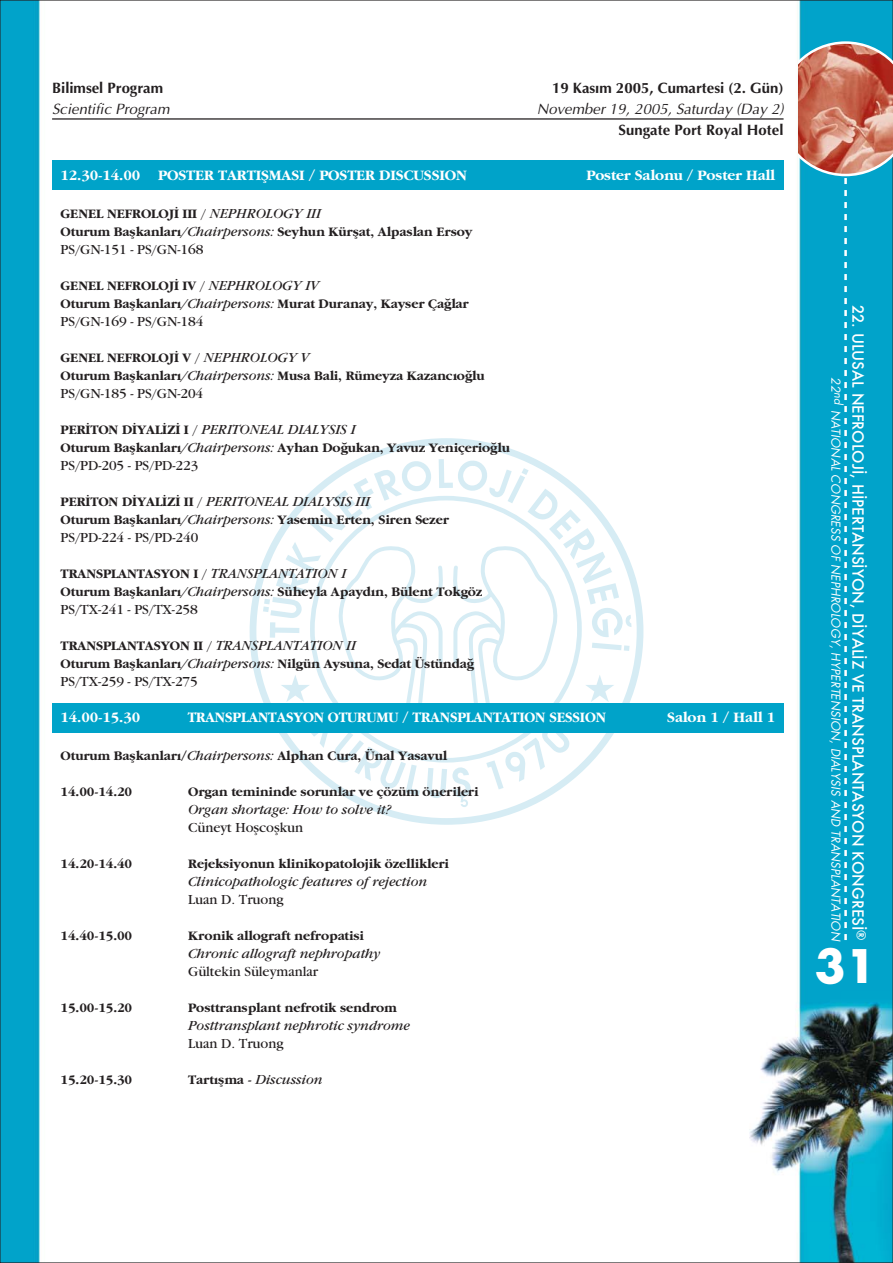
<style>
.page{position:relative;width:893px;height:1263px;background:#fff}
.page>*{position:absolute;margin:0;border:0;box-sizing:border-box;transform-origin:0 0}
.t1{font:45px "Futura Turk B";color:#fff}
.t2{font:15px "Garamond Turk B";letter-spacing:-.005em;color:#fff}
.t3{font:15px/21px "Optima Turk I";color:#231f20;text-align:right}
.t4{font:15px "Futura";color:#fff}
.t5{font:15px "Garamond Turk B";letter-spacing:-.005em;color:#fff;scale:.95 1}
.t6{font:15px "Optima Turk B";letter-spacing:-.005em;color:#231f20}
.t7{font:13.5px/18px "Garamond Turk B";letter-spacing:-.005em;color:#231f20}
.t8{font:italic 13.5px/18px "Garamond";letter-spacing:-.005em;color:#231f20}
.t9{font:12px "Futura Book Turk I";letter-spacing:.005em;color:#fff}
.s1{font-family:"Optima Turk B"}
.s2{font-family:"Garamond"}
.s3{font-family:"Garamond";font-style:italic}
.s4{font-family:"Garamond Turk B";font-style:normal}
.s5{font-style:normal}
</style>
<div class="page">
<img style="left:2px;top:2px;width:889px;height:1259px">
<svg style="left:263px;top:459px;width:368px;height:348px"></svg>
<svg style="left:798px;top:41px;width:95px;height:899px;background:#249fbd"></svg>
<hr style="left:52px;top:118px;width:731px;height:2px;background:#231f20">
<div style="left:52px;top:160px;width:731px;height:30px;background:#00a3c9"></div>
<div style="left:52px;top:703px;width:731px;height:30px;background:#00a3c9"></div>
<p class="t6" style="left:52px;top:82px;width:113px">Bilimsel Program</p>
<p class="t6" style="left:552px;top:82px;width:233px">19 Kas›m 2005, Cumartesi (2. Gün)</p>
<p class="t3" style="left:52px;top:100px;width:119px">Scientific Program</p>
<p class="t3" style="left:537px;top:100px;width:248px">November 19, 2005, Saturday (Day 2)<br><span class="s1">Sungate Port Royal Hotel</span></p>
<p class="t2" style="left:61px;top:169px;width:408px">12.30-14.00 POSTER TARTIfiMASI / POSTER DISCUSSION</p>
<p class="t2" style="left:586px;top:169px;width:190px">Poster Salonu / Poster Hall</p>
<p class="t7" style="left:61px;top:205px;width:413px">GENEL NEFROLOJ‹ III <span class="s2">/</span> <span class="s3">NEPHROLOGY III<br></span>Oturum Baflkanlar›<span class="s3">/Chairpersons:</span> Seyhun Kürflat, Alpaslan Ersoy<br><span class="s2">PS/GN-151 - PS/GN-168</span></p>
<p class="t7" style="left:61px;top:277px;width:410px">GENEL NEFROLOJ‹ IV <span class="s2">/</span> <span class="s3">NEPHROLOGY IV<br></span>Oturum Baflkanlar›<span class="s3">/Chairpersons:</span> Murat Duranay, Kayser Ça¤lar<br><span class="s2">PS/GN-169 - PS/GN-184</span></p>
<p class="t7" style="left:61px;top:349px;width:425px">GENEL NEFROLOJ‹ V <span class="s2">/</span> <span class="s3">NEPHROLOGY V<br></span>Oturum Baflkanlar›<span class="s3">/Chairpersons:</span> Musa Bali, Rümeyza Kazanc›o¤lu<br><span class="s2">PS/GN-185 - PS/GN-204</span></p>
<p class="t7" style="left:61px;top:421px;width:451px">PER‹TON D‹YAL‹Z‹ I <span class="s2">/</span> <span class="s3">PERITONEAL DIALYSIS I<br></span>Oturum Baflkanlar›<span class="s3">/Chairpersons:</span> Ayhan Do¤ukan, Yavuz Yeniçerio¤lu<br><span class="s2">PS/PD-205 - PS/PD-223</span></p>
<p class="t7" style="left:61px;top:493px;width:390px">PER‹TON D‹YAL‹Z‹ II <span class="s2">/</span> <span class="s3">PERITONEAL DIALYSIS III<br></span>Oturum Baflkanlar›<span class="s3">/Chairpersons:</span> Yasemin Erten, Siren Sezer<br><span class="s2">PS/PD-224 - PS/PD-240</span></p>
<p class="t7" style="left:61px;top:565px;width:423px">TRANSPLANTASYON I <span class="s2">/</span> <span class="s3">TRANSPLANTATION I<br></span>Oturum Baflkanlar›<span class="s3">/Chairpersons:</span> Süheyla Apayd›n, Bülent Tokgöz<br><span class="s2">PS/TX-241 - PS/TX-258</span></p>
<p class="t7" style="left:61px;top:637px;width:415px">TRANSPLANTASYON II <span class="s2">/</span> <span class="s3">TRANSPLANTATION II<br></span>Oturum Baflkanlar›<span class="s3">/Chairpersons:</span> Nilgün Aysuna, Sedat Üstünda¤<br><span class="s2">PS/TX-259 - PS/TX-275</span></p>
<p class="t2" style="left:61px;top:712px;width:81px">14.00-15.30</p>
<p class="t5" style="left:188px;top:712px;width:442px">TRANSPLANTASYON OTURUMU / TRANSPLANTATION SESSION</p>
<p class="t2" style="left:667px;top:712px;width:109px">Salon 1 / Hall 1</p>
<p class="t7" style="left:61px;top:748px;width:388px">Oturum Baflkanlar›/<span class="s3">Chairpersons:</span> Alphan Cura, Ünal Yasavul</p>
<p class="t7" style="left:61px;top:784px;width:73px">14.00-14.20</p>
<p class="t7" style="left:188px;top:784px;width:292px">Organ temininde sorunlar ve çözüm önerileri<br><span class="s3">Organ shortage: How to solve it?<br></span><span class="s2">Cüneyt Hoflcoflkun</span></p>
<p class="t7" style="left:61px;top:856px;width:73px">14.20-14.40</p>
<p class="t7" style="left:188px;top:856px;width:262px">Rejeksiyonun klinikopatolojik özellikleri<br><span class="s3">Clinicopathologic features of rejection<br></span><span class="s2">Luan D. Truong</span></p>
<p class="t7" style="left:61px;top:928px;width:73px">14.40-15.00</p>
<p class="t8" style="left:188px;top:928px;width:194px"><span class="s4">Kronik allograft nefropatisi<br></span>Chronic allograft nephropathy<br><span class="s5">Gültekin Süleymanlar</span></p>
<p class="t7" style="left:61px;top:1000px;width:73px">15.00-15.20</p>
<p class="t8" style="left:188px;top:1000px;width:223px"><span class="s4">Posttransplant nefrotik sendrom<br></span>Posttransplant nephrotic syndrome<br><span class="s5">Luan D. Truong</span></p>
<p class="t7" style="left:61px;top:1072px;width:73px">15.20-15.30</p>
<p class="t7" style="left:188px;top:1072px;width:136px">Tart›flma - <span class="s3">Discussion</span></p>
<p class="t4" style="left:865px;top:305px;width:637px;rotate:90deg">22. ULUSAL NEFROLOJİ, HİPERTANSİYON, DİYALİZ VE TRANSPLANTASYON KONGRESİ<sup>®</sup></p>
<p class="t9" style="left:841px;top:377px;width:565px;rotate:90deg">22<sup>nd</sup> NATIONAL CONGRESS OF NEPHROLOGY, HYPERTENSION, DIALYSIS AND TRANSPLANTATION</p>
<p class="t1" style="left:815px;top:945px;width:63px">31</p>
</div>
